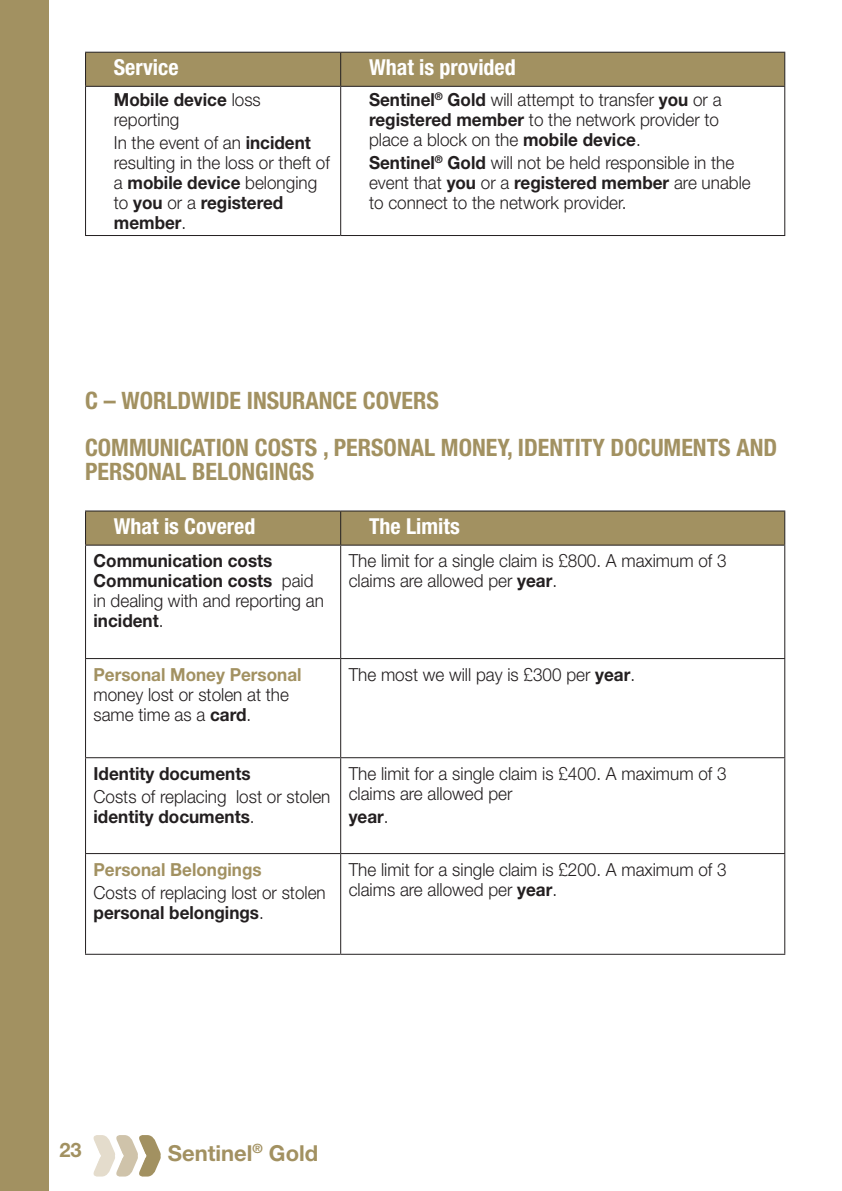
<style>
.page{position:relative;width:842px;height:1191px;background:#fff}
.page>*{position:absolute;margin:0;border:0;box-sizing:border-box;transform-origin:0 0}
.t1{font:700 condensed 24px/46.6px "Helvetica Neue";color:#a29161}
.t2{font:700 condensed 22px "Helvetica Neue";color:#fff}
.t3{font:700 22px "Helvetica Neue";color:#a29161}
.t4{font:700 20px "Helvetica Neue";color:#a29161}
.t5{font:300 18px/20px "Helvetica Neue";color:#231f20;scale:.95 1}
.t6{font:700 18px/20px "Helvetica Neue";color:#231f20;scale:.95 1}
.t7{font:700 18px "Helvetica Neue";color:#a29161;scale:.95 1}
.s1{font-weight:700}
.s2{font-weight:300}
</style>
<div class="page">
<div style="left:0;top:0;width:48px;height:1191px;background:#a29161"></div>
<svg style="left:93px;top:1135px;width:68px;height:41px"></svg>
<div style="left:86px;top:53px;width:698px;height:33px;background:#a29161"></div>
<hr style="left:85px;top:52px;width:256px;height:1px;background:#231f20">
<hr style="left:85px;top:53px;width:1px;height:33px;background:#231f20">
<hr style="left:341px;top:52px;width:444px;height:1px;background:#231f20">
<hr style="left:340px;top:53px;width:1px;height:33px;background:#231f20">
<hr style="left:784px;top:53px;width:1px;height:33px;background:#231f20">
<hr style="left:85px;top:86px;width:256px;height:1px;background:#231f20">
<hr style="left:85px;top:87px;width:1px;height:148px;background:#231f20">
<hr style="left:341px;top:86px;width:444px;height:1px;background:#231f20">
<hr style="left:340px;top:87px;width:1px;height:148px;background:#231f20">
<hr style="left:784px;top:87px;width:1px;height:148px;background:#231f20">
<hr style="left:85px;top:235px;width:256px;height:1px;background:#231f20">
<hr style="left:341px;top:235px;width:444px;height:1px;background:#231f20">
<div style="left:86px;top:511px;width:698px;height:33px;background:#a29161"></div>
<hr style="left:85px;top:510px;width:256px;height:1px;background:#231f20">
<hr style="left:85px;top:511px;width:1px;height:33px;background:#231f20">
<hr style="left:341px;top:510px;width:444px;height:1px;background:#231f20">
<hr style="left:340px;top:511px;width:1px;height:33px;background:#231f20">
<hr style="left:784px;top:511px;width:1px;height:33px;background:#231f20">
<hr style="left:85px;top:545px;width:1px;height:113px;background:#231f20">
<hr style="left:85px;top:544px;width:256px;height:1px;background:#231f20">
<hr style="left:340px;top:545px;width:1px;height:113px;background:#231f20">
<hr style="left:341px;top:544px;width:444px;height:1px;background:#231f20">
<hr style="left:784px;top:545px;width:1px;height:113px;background:#231f20">
<hr style="left:85px;top:659px;width:1px;height:98px;background:#231f20">
<hr style="left:85px;top:658px;width:256px;height:1px;background:#231f20">
<hr style="left:340px;top:659px;width:1px;height:98px;background:#231f20">
<hr style="left:341px;top:658px;width:444px;height:1px;background:#231f20">
<hr style="left:784px;top:659px;width:1px;height:98px;background:#231f20">
<hr style="left:85px;top:758px;width:1px;height:95px;background:#231f20">
<hr style="left:85px;top:757px;width:256px;height:1px;background:#231f20">
<hr style="left:340px;top:758px;width:1px;height:95px;background:#231f20">
<hr style="left:341px;top:757px;width:444px;height:1px;background:#231f20">
<hr style="left:784px;top:758px;width:1px;height:95px;background:#231f20">
<hr style="left:85px;top:854px;width:1px;height:99px;background:#231f20">
<hr style="left:85px;top:853px;width:256px;height:1px;background:#231f20">
<hr style="left:85px;top:953px;width:256px;height:1px;background:#231f20">
<hr style="left:340px;top:854px;width:1px;height:99px;background:#231f20">
<hr style="left:341px;top:853px;width:444px;height:1px;background:#231f20">
<hr style="left:341px;top:953px;width:444px;height:1px;background:#231f20">
<hr style="left:784px;top:854px;width:1px;height:99px;background:#231f20">
<p class="t2" style="left:114px;top:54px;width:66px">Service</p>
<p class="t2" style="left:369px;top:54px;width:148px">What is provided</p>
<p class="t5" style="left:114px;top:89px;width:156px"><span class="s1">Mobile device</span> loss reporting</p>
<p class="t5" style="left:114px;top:132px;width:229px">In the event of an <span class="s1">incident </span>resulting in the loss or theft of a <span class="s1">mobile device</span> belonging to <span class="s1">you</span> or a <span class="s1">registered member</span>.</p>
<p class="t5" style="left:369px;top:89px;width:373px"><span class="s1">Sentinel</span><sup>®</sup> <span class="s1">Gold</span> will attempt to transfer <span class="s1">you</span> or a <span class="s1">registered member</span> to the network provider to place a block on the <span class="s1">mobile device</span>.</p>
<p class="t5" style="left:369px;top:152px;width:403px"><span class="s1">Sentinel</span><sup>®</sup> <span class="s1">Gold</span> will not be held responsible in the event that <span class="s1">you</span> or a <span class="s1">registered member</span> are unable to connect to the network provider.</p>
<h1 class="t1" style="left:85px;top:377px;width:694px">C – WORLDWIDE INSURANCE COVERS<br>COMMUNICATION COSTS , PERSONAL MONEY, IDENTITY DOCUMENTS AND</h1>
<h1 class="t1" style="left:85px;top:448px;width:231px">PERSONAL BELONGINGS</h1>
<p class="t2" style="left:114px;top:512px;width:143px">What is Covered</p>
<p class="t2" style="left:369px;top:512px;width:92px">The Limits</p>
<p class="t6" style="left:94px;top:550px;width:244px">Communication costs<br>Communication costs <span class="s2">paid in dealing with and reporting an </span>incident<span class="s2">.</span></p>
<p class="t5" style="left:349px;top:550px;width:399px">The limit for a single claim is £800. A maximum of 3 claims are allowed per <span class="s1">year</span>.</p>
<p class="t7" style="left:94px;top:663px;width:220px">Personal Money Personal</p>
<p class="t5" style="left:94px;top:684px;width:207px">money lost or stolen at the same time as a <span class="s1">card</span>.</p>
<p class="t6" style="left:94px;top:763px;width:167px">Identity documents</p>
<p class="t5" style="left:94px;top:786px;width:251px">Costs of replacing lost or stolen <span class="s1">identity documents</span>.</p>
<p class="t7" style="left:94px;top:858px;width:178px">Personal Belongings</p>
<p class="t5" style="left:94px;top:881px;width:246px">Costs of replacing lost or stolen <span class="s1">personal belongings</span>.</p>
<p class="t5" style="left:349px;top:664px;width:303px">The most we will pay is £300 per <span class="s1">year</span>.</p>
<p class="t5" style="left:349px;top:763px;width:399px">The limit for a single claim is £400. A maximum of 3 claims are allowed per</p>
<p class="t6" style="left:349px;top:806px;width:44px">year<span class="s2">.</span></p>
<p class="t5" style="left:349px;top:859px;width:399px">The limit for a single claim is £200. A maximum of 3 claims are allowed per <span class="s1">year</span>.</p>
<p class="t4" style="left:60px;top:1137px;width:24px">23</p>
<p class="t3" style="left:168px;top:1139px;width:152px">Sentinel<sup>®</sup> Gold</p>
</div>
